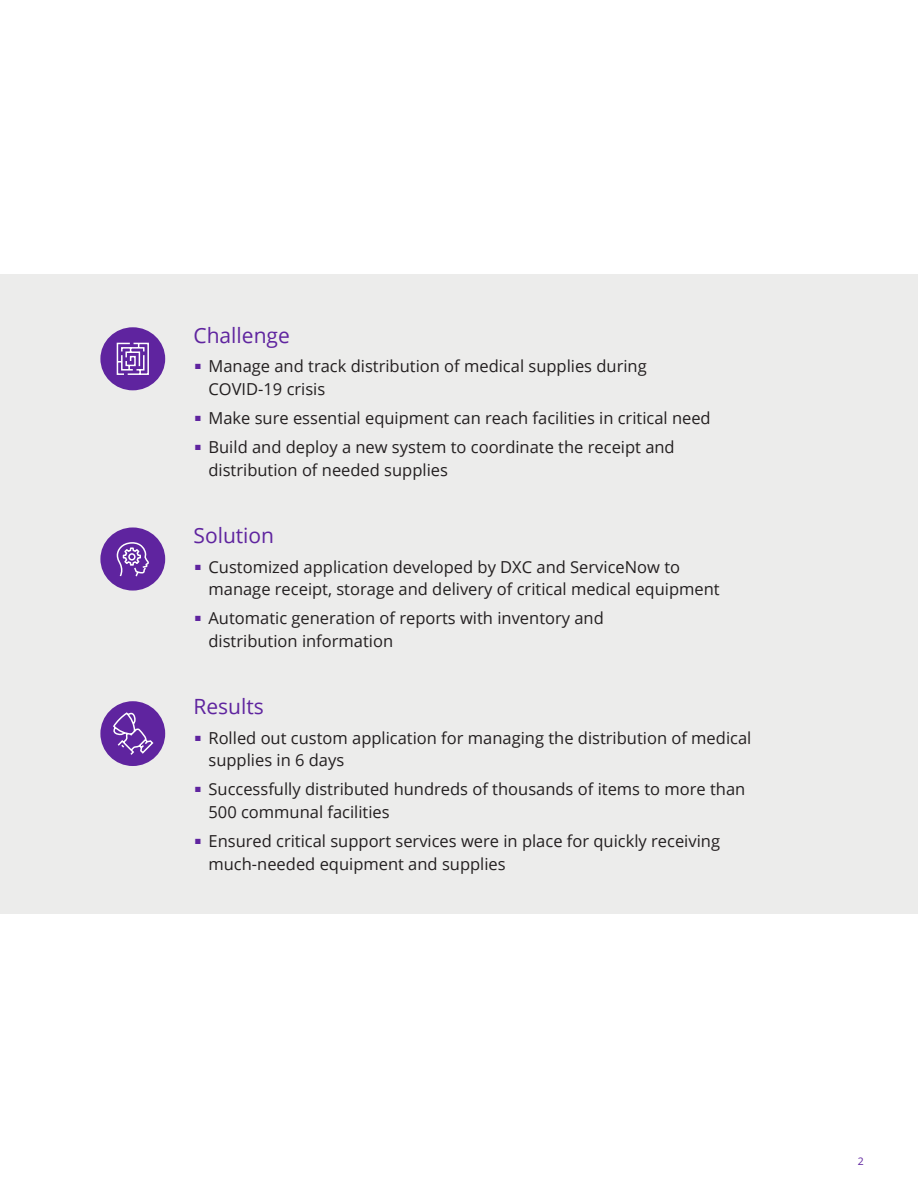
<style>
.page{position:relative;width:918px;height:1188px;background:#fff}
.page>*{position:absolute;margin:0;border:0;box-sizing:border-box;transform-origin:0 0}
.P2_Challenge_Solutio{font:21px "Open Sans";color:#5f249f}
.t1{font:16.5px/22.5px "Open Sans";color:#231f20}
.t2{font:10.5px "Open Sans";color:#5f249f}
</style>
<div class="page">
<div style="left:0;top:274px;width:918px;height:640px;background:#ececeb"></div>
<div style="left:100px;top:701px;width:65px;height:65px;background:#5f249f;border-radius:50%"></div>
<svg style="left:113px;top:712px;width:41px;height:43px"></svg>
<div style="left:100px;top:527px;width:65px;height:64px;background:#5f249f;border-radius:50%"></div>
<svg style="left:116px;top:542px;width:33px;height:35px"></svg>
<div style="left:100px;top:327px;width:65px;height:63px;background:#5f249f;border-radius:50%"></div>
<svg style="left:116px;top:342px;width:33px;height:33px"></svg>
<p class="P2_Challenge_Solutio" style="left:194px;top:321px;width:98px">Challenge</p>
<p class="t1" style="left:208px;top:355px;width:440px;text-indent:-14px"><sup>■</sup> Manage and track distribution of medical supplies during<br>COVID-19 crisis</p>
<p class="t1" style="left:195px;top:407px;width:517px"><sup>■</sup> Make sure essential equipment can reach facilities in critical need</p>
<p class="t1" style="left:208px;top:436px;width:468px;text-indent:-14px"><sup>■</sup> Build and deploy a new system to coordinate the receipt and distribution of needed supplies</p>
<p class="P2_Challenge_Solutio" style="left:194px;top:521px;width:82px">Solution</p>
<p class="t1" style="left:208px;top:555px;width:513px;text-indent:-14px"><sup>■</sup> Customized application developed by DXC and ServiceNow to manage receipt, storage and delivery of critical medical equipment</p>
<p class="t1" style="left:208px;top:607px;width:397px;text-indent:-14px"><sup>■</sup> Automatic generation of reports with inventory and distribution information</p>
<p class="P2_Challenge_Solutio" style="left:194px;top:692px;width:72px">Results</p>
<p class="t1" style="left:208px;top:726px;width:544px;text-indent:-14px"><sup>■</sup> Rolled out custom application for managing the distribution of medical supplies in 6 days</p>
<p class="t1" style="left:208px;top:778px;width:538px;text-indent:-14px"><sup>■</sup> Successfully distributed hundreds of thousands of items to more than<br>500 communal facilities</p>
<p class="t1" style="left:208px;top:830px;width:513px;text-indent:-14px"><sup>■</sup> Ensured critical support services were in place for quickly receiving much-needed equipment and supplies</p>
<p class="t2" style="left:858px;top:1154px;width:8px">2</p>
</div>
